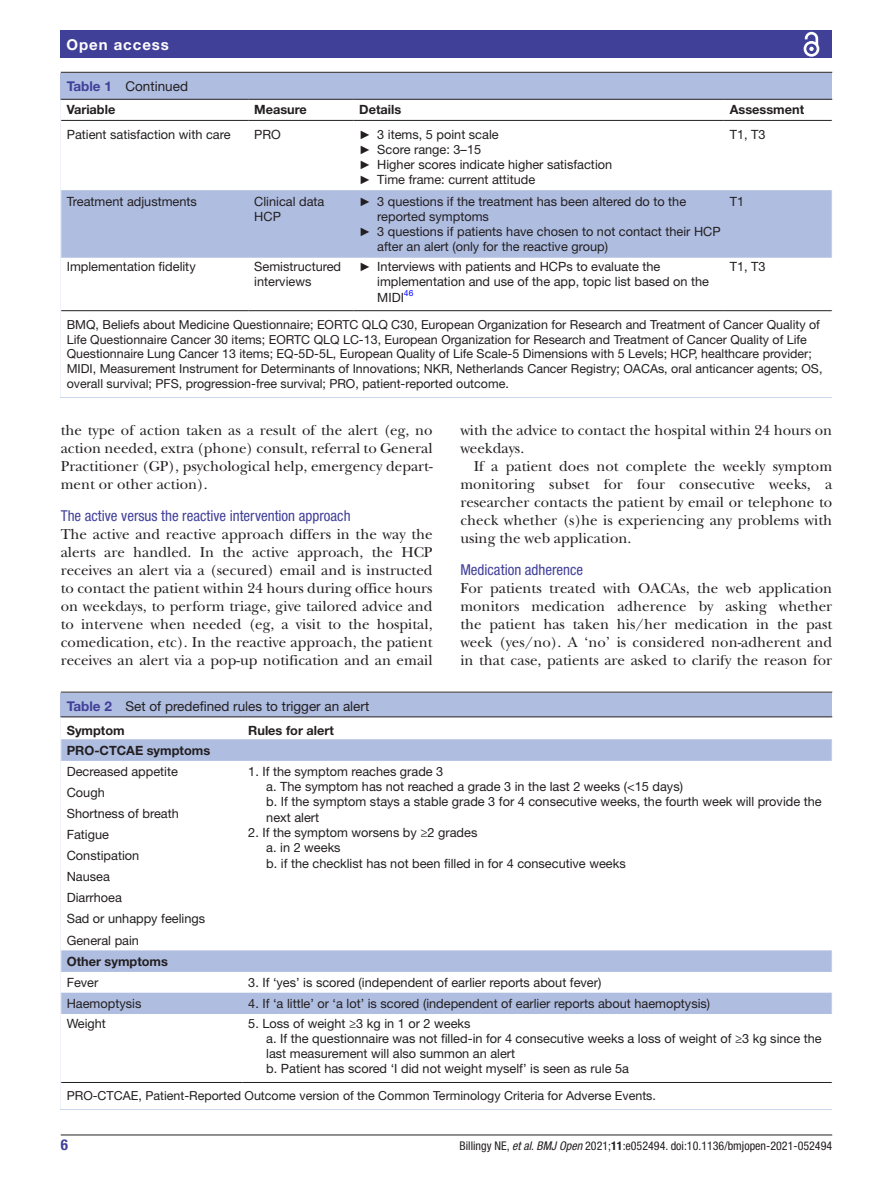
<style>
.page{position:relative;width:893px;height:1191px;background:#fff}
.page>*{position:absolute;margin:0;border:0;box-sizing:border-box;transform-origin:0 0}
.t1{font:15px/18px "New Baskerville";color:#231f20;text-align:justify}
.t2{font:condensed 15px "Helvetica Neue LT Std";color:#414099}
.t3{font:700 15px "Helvetica Neue LT Std";letter-spacing:.065em;color:#fff}
.t4{font:700 condensed 15px "Helvetica Neue LT Std";color:#414099}
.t5{font:13.5px "Helvetica Neue LT Std";color:#231f20}
.t6{font:12.75px/15.3px "Helvetica Neue LT Std";color:#231f20}
.t7{font:700 12.75px "Helvetica Neue LT Std";color:#231f20}
.t8{font:12.45px/15px "Helvetica Neue LT Std";color:#231f20}
.t9{font:condensed 12px "Helvetica Neue LT Std";color:#231f20}
.s1{font-weight:700;color:#414099}
.s2{font-family:"Arial";font-size:12px}
.s3{font-style:italic}
.s4{font-weight:700}
</style>
<div class="page">
<hr style="left:61px;top:1134px;width:771px;height:1px;background:#231f20">
<div style="left:61px;top:31px;width:771px;height:27px;background:#414099"></div>
<svg style="left:803px;top:31px;width:17px;height:26px"></svg>
<div style="left:61px;top:91px;width:771px;height:306px;background:#afbde1"></div>
<div style="left:61px;top:100px;width:771px;height:297px;background:#fff"></div>
<svg style="left:61px;top:190px;width:771px;height:67px"></svg>
<hr style="left:61px;top:99px;width:187px;height:1px;background:#231f20">
<hr style="left:61px;top:120px;width:187px;height:1px;background:#231f20">
<hr style="left:248px;top:99px;width:105px;height:1px;background:#231f20">
<hr style="left:248px;top:120px;width:105px;height:1px;background:#231f20">
<hr style="left:353px;top:99px;width:371px;height:1px;background:#231f20">
<hr style="left:353px;top:120px;width:371px;height:1px;background:#231f20">
<hr style="left:724px;top:99px;width:108px;height:1px;background:#231f20">
<hr style="left:724px;top:120px;width:108px;height:1px;background:#231f20">
<hr style="left:61px;top:310px;width:187px;height:1px;background:#231f20">
<hr style="left:248px;top:310px;width:105px;height:1px;background:#231f20">
<hr style="left:353px;top:310px;width:371px;height:1px;background:#231f20">
<hr style="left:724px;top:310px;width:108px;height:1px;background:#231f20">
<svg style="left:60px;top:100px;width:1px;height:20px"></svg>
<hr style="left:67px;top:387px;width:765px;height:2px;background:#fff">
<div style="left:61px;top:73px;width:771px;height:18px;background:#afbde1"></div>
<hr style="left:61px;top:72px;width:771px;height:1px;background:#231f20">
<div style="left:61px;top:692px;width:771px;height:417px;background:#afbde1"></div>
<hr style="left:61px;top:692px;width:771px;height:1px;background:#231f20">
<div style="left:61px;top:717px;width:771px;height:392px;background:#fff"></div>
<svg style="left:61px;top:739px;width:771px;height:275px;fill:#fff"></svg>
<hr style="left:61px;top:1082px;width:181px;height:1px;background:#231f20">
<hr style="left:242px;top:1082px;width:590px;height:1px;background:#231f20">
<hr style="left:61px;top:716px;width:181px;height:1px;background:#231f20">
<hr style="left:242px;top:716px;width:590px;height:1px;background:#231f20">
<svg style="left:60px;top:717px;width:1px;height:297px"></svg>
<svg style="left:60px;top:1082px;width:1px;height:27px"></svg>
<hr style="left:67px;top:1099px;width:765px;height:2px;background:#fff">
<p class="t3" style="left:66px;top:35px;width:104px">Open access</p>
<p class="t5" style="left:67px;top:78px;width:123px"><span class="s1">Table 1</span> Continued</p>
<p class="t7" style="left:67px;top:102px;width:50px">Variable</p>
<p class="t7" style="left:254px;top:102px;width:54px">Measure</p>
<p class="t7" style="left:359px;top:102px;width:43px">Details</p>
<p class="t7" style="left:730px;top:102px;width:76px">Assessment</p>
<p class="t6" style="left:67px;top:126px;width:165px">Patient satisfaction with care</p>
<p class="t6" style="left:254px;top:126px;width:28px">PRO</p>
<p class="t6" style="left:359px;top:126px;width:254px"><span class="s2">►</span> 3 items, 5 point scale<br><span class="s2">►</span> Score range: 3–15<br><span class="s2">►</span> Higher scores indicate higher satisfaction <span class="s2">►</span> Time frame: current attitude</p>
<p class="t6" style="left:730px;top:126px;width:37px">T1, T3</p>
<p class="t6" style="left:67px;top:193px;width:132px">Treatment adjustments</p>
<p class="t6" style="left:254px;top:193px;width:72px">Clinical data<br>HCP</p>
<p class="t6" style="left:359px;top:193px;width:328px"><span class="s2">►</span> 3 questions if the treatment has been altered do to the</p>
<p class="t6" style="left:730px;top:193px;width:16px">T1</p>
<p class="t6" style="left:377px;top:208px;width:113px">reported symptoms</p>
<p class="t6" style="left:359px;top:224px;width:363px"><span class="s2">►</span> 3 questions if patients have chosen to not contact their HCP</p>
<p class="t6" style="left:377px;top:239px;width:232px">after an alert (only for the reactive group)</p>
<p class="t6" style="left:67px;top:259px;width:130px">Implementation fidelity</p>
<p class="t6" style="left:254px;top:259px;width:88px">Semistructured interviews</p>
<p class="t6" style="left:377px;top:259px;width:333px;text-indent:-18px"><span class="s2">►</span> Interviews with patients and HCPs to evaluate the implementation and use of the app, topic list based on the<br>MIDI<sup>46</sup></p>
<p class="t6" style="left:730px;top:259px;width:37px">T1, T3</p>
<p class="t8" style="left:67px;top:316px;width:757px">BMQ, Beliefs about Medicine Questionnaire; EORTC QLQ C30, European Organization for Research and Treatment of Cancer Quality of Life Questionnaire Cancer 30 items; EORTC QLQ LC-13, European Organization for Research and Treatment of Cancer Quality of Life Questionnaire Lung Cancer 13 items; EQ-5D-5L, European Quality of Life Scale-5 Dimensions with 5 Levels; HCP, healthcare provider; MIDI, Measurement Instrument for Determinants of Innovations; NKR, Netherlands Cancer Registry; OACAs, oral anticancer agents; OS, overall survival; PFS, progression-free survival; PRO, patient-reported outcome.</p>
<p class="t1" style="left:61px;top:421px;width:373px">the type of action taken as a result of the alert (eg, no action needed, extra (phone) consult, referral to General Practitioner (GP), psychological help, emergency depart&shy;ment or other action).</p>
<p class="t2" style="left:61px;top:507px;width:291px">The active versus the reactive intervention approach</p>
<p class="t1" style="left:61px;top:525px;width:373px">The active and reactive approach differs in the way the alerts are handled. In the active approach, the HCP receives an alert via a (secured) email and is instructed to contact the patient within 24 hours during office hours on weekdays, to perform triage, give tailored advice and to intervene when needed (eg, a visit to the hospital, comedication, etc). In the reactive approach, the patient receives an alert via a pop-up notification and an email</p>
<p class="t1" style="left:460px;top:421px;width:373px">with the advice to contact the hospital within 24 hours on weekdays.</p>
<p class="t1" style="left:460px;top:457px;width:373px;text-indent:14px">If a patient does not complete the weekly symptom monitoring subset for four consecutive weeks, a researcher contacts the patient by email or telephone to check whether (s)he is experiencing any problems with using the web application.</p>
<p class="t2" style="left:460px;top:561px;width:124px">Medication adherence</p>
<p class="t1" style="left:460px;top:579px;width:373px">For patients treated with OACAs, the web application monitors medication adherence by asking whether the patient has taken his/her medication in the past week (yes/no). A ‘no’ is considered non-adherent and in that case, patients are asked to clarify the reason for</p>
<p class="t5" style="left:67px;top:697px;width:304px"><span class="s1">Table 2</span> Set of predefined rules to trigger an alert</p>
<p class="t7" style="left:67px;top:722px;width:60px">Symptom</p>
<p class="t7" style="left:248px;top:722px;width:87px">Rules for alert</p>
<p class="t7" style="left:67px;top:742px;width:145px">PRO-CTCAE symptoms</p>
<p class="t6" style="left:67px;top:763px;width:113px">Decreased appetite</p>
<p class="t6" style="left:266px;top:763px;width:557px;text-indent:-18px">1. If the symptom reaches grade 3<br>a. The symptom has not reached a grade 3 in the last 2 weeks (&lt;15 days)<br>b. If the symptom stays a stable grade 3 for 4 consecutive weeks, the fourth week will provide the next alert</p>
<p class="t6" style="left:266px;top:824px;width:361px;text-indent:-18px">2. If the symptom worsens by ≥2 grades<br>a. in 2 weeks<br>b. if the checklist has not been filled in for 4 consecutive weeks</p>
<p class="t6" style="left:67px;top:781px;width:140px;line-height:21.1px">Cough<br>Shortness of breath<br>Fatigue<br>Constipation<br>Nausea<br>Diarrhoea<br>Sad or unhappy feelings<br>General pain</p>
<p class="t7" style="left:67px;top:953px;width:103px">Other symptoms</p>
<p class="t6" style="left:67px;top:974px;width:33px">Fever</p>
<p class="t6" style="left:248px;top:974px;width:355px">3. If ‘yes’ is scored (independent of earlier reports about fever)</p>
<p class="t6" style="left:67px;top:995px;width:76px">Haemoptysis</p>
<p class="t6" style="left:248px;top:995px;width:463px">4. If ‘a little’ or ‘a lot’ is scored (independent of earlier reports about haemoptysis)</p>
<p class="t6" style="left:67px;top:1015px;width:41px">Weight</p>
<p class="t6" style="left:266px;top:1015px;width:557px;text-indent:-18px">5. Loss of weight ≥3 kg in 1 or 2 weeks<br>a. If the questionnaire was not filled-in for 4 consecutive weeks a loss of weight of ≥3 kg since the last measurement will also summon an alert<br>b. Patient has scored ‘I did not weight myself’ is seen as rule 5a</p>
<p class="t8" style="left:67px;top:1088px;width:591px">PRO-CTCAE, Patient-Reported Outcome version of the Common Terminology Criteria for Adverse Events.</p>
<p class="t4" style="left:61px;top:1135px;width:9px">6</p>
<p class="t9" style="left:460px;top:1138px;width:374px">Billingy NE, <span class="s3">et al</span>. <span class="s3">BMJ Open</span> 2021;<span class="s4">11</span>:e052494. doi:10.1136/bmjopen-2021-052494</p>
</div>
